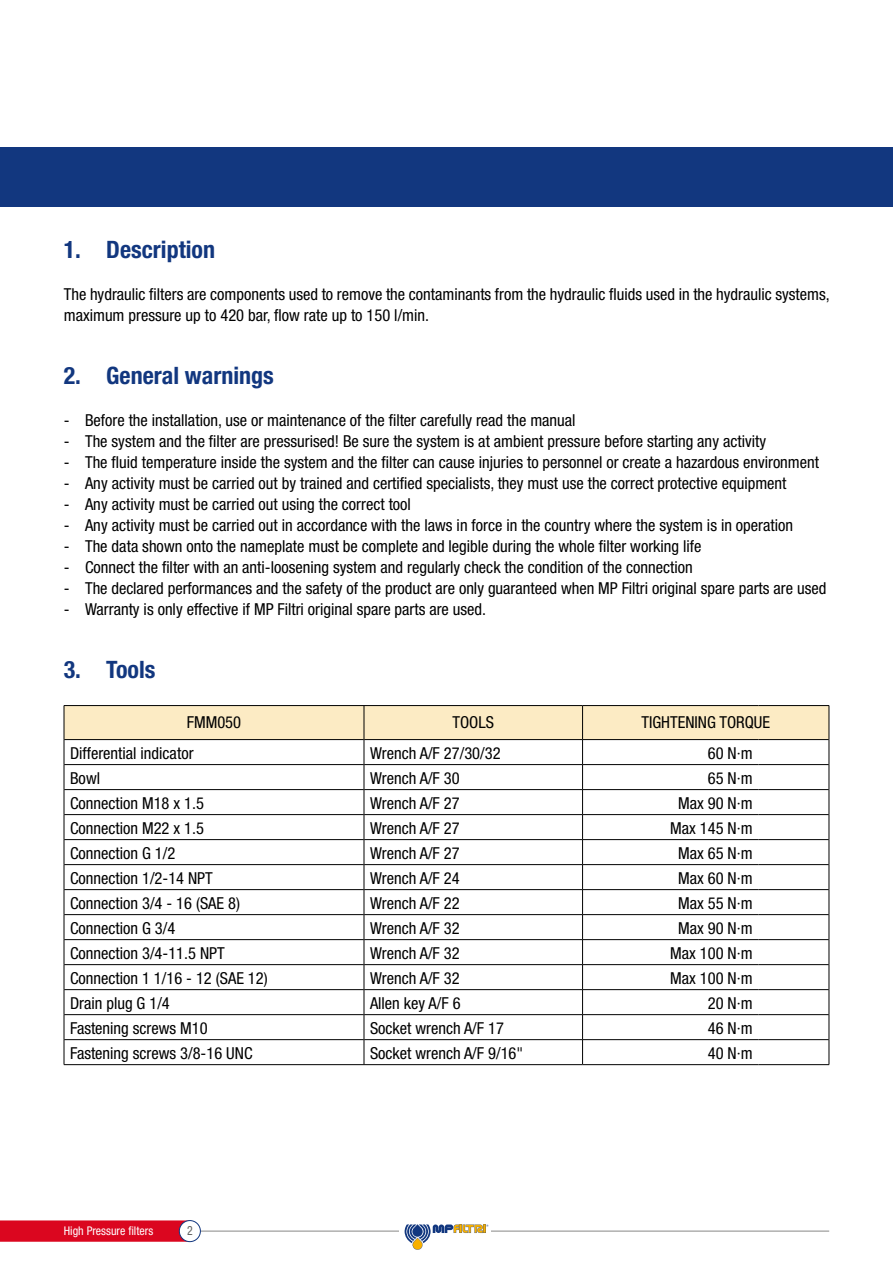
<style>
.page{position:relative;width:893px;height:1263px;background:#fff}
.page>*{position:absolute;margin:0;border:0;box-sizing:border-box;transform-origin:0 0}
.t1{font:700 condensed 24px "Helvetica Neue LT Std";color:#12377f}
.t2{font:condensed 16.5px/21px "Helvetica Neue LT Std";color:#000}
.t3{font:condensed 16.5px "Helvetica Neue";color:#000}
.t4{font:condensed 12.75px "Helvetica Neue LT Std";color:#636362;scale:.92 1}
.t5{font:condensed 12px "Helvetica Neue LT Std";color:#fff}
</style>
<div class="page">
<hr style="left:200px;top:1231px;width:629px;height:1px;background:#878786">
<svg style="left:0;top:1220px;width:195px;height:22px;background:#db0e26"></svg>
<div style="left:179px;top:1220px;width:21px;height:21px;background:#fff;border-radius:50%"></div>
<div style="left:179px;top:1220px;width:21px;height:22px;border:1px solid #12377f;border-radius:50%"></div>
<div style="left:399px;top:1228px;width:92px;height:6px;background:#fff"></div>
<svg style="left:405px;top:1224px;width:83px;height:26px"></svg>
<div style="left:0;top:147px;width:893px;height:59px;background:#12377f"></div>
<hr style="left:64px;top:1064px;width:300px;height:1px;background:#000">
<hr style="left:364px;top:1064px;width:219px;height:1px;background:#000">
<hr style="left:583px;top:1064px;width:176px;height:1px;background:#000">
<hr style="left:759px;top:1064px;width:70px;height:1px;background:#000">
<svg style="left:64px;top:705px;width:766px;height:359px"></svg>
<h1 class="t1" style="left:64px;top:235px;width:153px">1. Description</h1>
<p class="t2" style="left:64px;top:284px;width:767px">The hydraulic filters are components used to remove the contaminants from the hydraulic fluids used in the hydraulic systems, maximum pressure up to 420 bar, flow rate up to 150 l/min.</p>
<h1 class="t1" style="left:64px;top:361px;width:212px">2. General warnings</h1>
<p class="t2" style="left:64px;top:410px;width:513px">- Before the installation, use or maintenance of the filter carefully read the manual</p>
<p class="t2" style="left:64px;top:431px;width:704px">- The system and the filter are pressurised! Be sure the system is at ambient pressure before starting any activity</p>
<p class="t2" style="left:64px;top:452px;width:757px">- The fluid temperature inside the system and the filter can cause injuries to personnel or create a hazardous environment</p>
<p class="t2" style="left:64px;top:473px;width:724px">- Any activity must be carried out by trained and certified specialists, they must use the correct protective equipment</p>
<p class="t2" style="left:64px;top:494px;width:349px">- Any activity must be carried out using the correct tool</p>
<p class="t2" style="left:64px;top:515px;width:731px">- Any activity must be carried out in accordance with the laws in force in the country where the system is in operation</p>
<p class="t2" style="left:64px;top:536px;width:639px">- The data shown onto the nameplate must be complete and legible during the whole filter working life</p>
<p class="t2" style="left:64px;top:557px;width:630px">- Connect the filter with an anti-loosening system and regularly check the condition of the connection</p>
<p class="t2" style="left:64px;top:578px;width:764px">- The declared performances and the safety of the product are only guaranteed when MP Filtri original spare parts are used</p>
<p class="t2" style="left:64px;top:599px;width:424px">- Warranty is only effective if MP Filtri original spare parts are used.</p>
<h1 class="t1" style="left:64px;top:655px;width:93px">3. Tools</h1>
<p class="t2" style="left:187px;top:712px;width:56px">FMM050</p>
<p class="t2" style="left:452px;top:712px;width:43px">TOOLS</p>
<p class="t2" style="left:641px;top:712px;width:130px">TIGHTENING TORQUE</p>
<p class="t3" style="left:70px;top:743px;width:125px">Differential indicator</p>
<p class="t3" style="left:370px;top:743px;width:132px">Wrench A/F 27/30/32</p>
<p class="t3" style="left:708px;top:743px;width:46px">60 N∙m</p>
<p class="t3" style="left:70px;top:768px;width:32px">Bowl</p>
<p class="t3" style="left:370px;top:768px;width:91px">Wrench A/F 30</p>
<p class="t3" style="left:708px;top:768px;width:46px">65 N∙m</p>
<p class="t3" style="left:70px;top:793px;width:135px">Connection M18 x 1.5</p>
<p class="t3" style="left:370px;top:793px;width:91px">Wrench A/F 27</p>
<p class="t3" style="left:678px;top:793px;width:76px">Max 90 N∙m</p>
<p class="t3" style="left:70px;top:818px;width:135px">Connection M22 x 1.5</p>
<p class="t3" style="left:370px;top:818px;width:91px">Wrench A/F 27</p>
<p class="t3" style="left:670px;top:818px;width:84px">Max 145 N∙m</p>
<p class="t3" style="left:70px;top:843px;width:107px">Connection G 1/2</p>
<p class="t3" style="left:370px;top:843px;width:91px">Wrench A/F 27</p>
<p class="t3" style="left:678px;top:843px;width:76px">Max 65 N∙m</p>
<p class="t3" style="left:70px;top:868px;width:144px">Connection 1/2-14 NPT</p>
<p class="t3" style="left:370px;top:868px;width:91px">Wrench A/F 24</p>
<p class="t3" style="left:678px;top:868px;width:76px">Max 60 N∙m</p>
<p class="t3" style="left:70px;top:893px;width:172px">Connection 3/4 - 16 (SAE 8)</p>
<p class="t3" style="left:370px;top:893px;width:91px">Wrench A/F 22</p>
<p class="t3" style="left:678px;top:893px;width:76px">Max 55 N∙m</p>
<p class="t3" style="left:70px;top:918px;width:107px">Connection G 3/4</p>
<p class="t3" style="left:370px;top:918px;width:91px">Wrench A/F 32</p>
<p class="t3" style="left:678px;top:918px;width:76px">Max 90 N∙m</p>
<p class="t3" style="left:70px;top:943px;width:156px">Connection 3/4-11.5 NPT</p>
<p class="t3" style="left:370px;top:943px;width:91px">Wrench A/F 32</p>
<p class="t3" style="left:670px;top:943px;width:84px">Max 100 N∙m</p>
<p class="t3" style="left:70px;top:968px;width:199px">Connection 1 1/16 - 12 (SAE 12)</p>
<p class="t3" style="left:370px;top:968px;width:91px">Wrench A/F 32</p>
<p class="t3" style="left:670px;top:968px;width:84px">Max 100 N∙m</p>
<p class="t3" style="left:70px;top:993px;width:101px">Drain plug G 1/4</p>
<p class="t3" style="left:370px;top:993px;width:92px">Allen key A/F 6</p>
<p class="t3" style="left:708px;top:993px;width:46px">20 N∙m</p>
<p class="t3" style="left:70px;top:1018px;width:139px">Fastening screws M10</p>
<p class="t3" style="left:370px;top:1018px;width:136px">Socket wrench A/F 17</p>
<p class="t3" style="left:708px;top:1018px;width:46px">46 N∙m</p>
<p class="t3" style="left:70px;top:1043px;width:184px">Fastening screws 3/8-16 UNC</p>
<p class="t3" style="left:370px;top:1043px;width:155px">Socket wrench A/F 9/16"</p>
<p class="t3" style="left:708px;top:1043px;width:46px">40 N∙m</p>
<p class="t5" style="left:64px;top:1223px;width:91px">High Pressure filters</p>
<p class="t4" style="left:187px;top:1223px;width:8px">2</p>
</div>
